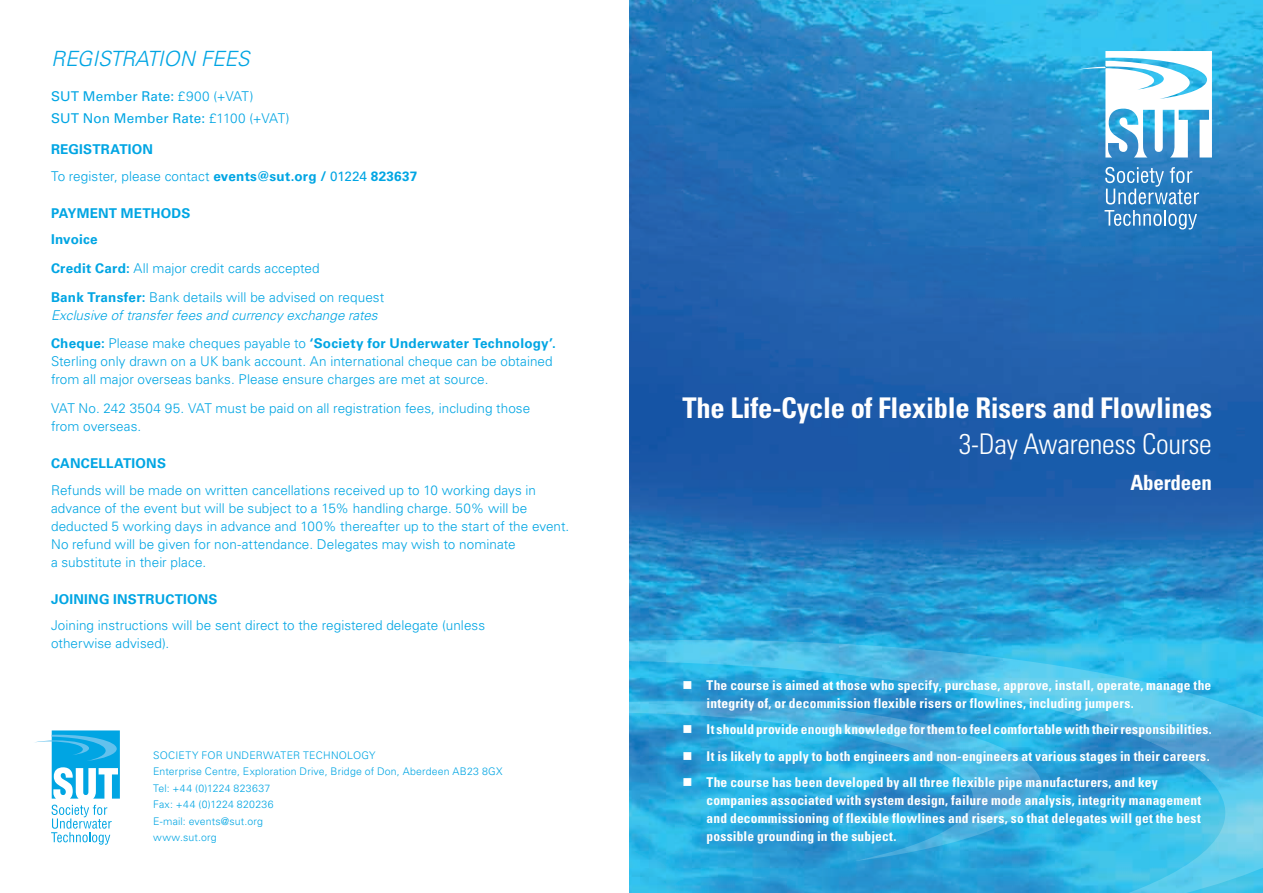
<style>
.page{position:relative;width:1263px;height:893px;background:#fff}
.page>*{position:absolute;margin:0;border:0;box-sizing:border-box;transform-origin:0 0}
.t1{font:700 condensed 28.5px "Univers LT Std";letter-spacing:-.01em;color:#fff}
.t2{font:300 condensed 28.5px "Univers LT Std";letter-spacing:-.01em;color:#fff}
.t3{font:italic 300 21px "Univers LT Std";letter-spacing:-.02em;color:#00a5e3}
.t4{font:700 condensed 21px "Univers LT Std";letter-spacing:-.01em;color:#fff}
.t5{font:300 13.5px/18px "Univers LT Std";letter-spacing:.005em;color:#00a5e3}
.t6{font:700 condensed 13.5px/18px "Univers LT Std";letter-spacing:.015em;color:#fff}
.t7{font:700 13.5px/26.5px "Univers LT Std";letter-spacing:.015em;color:#00a5e3}
.t8{font:italic 300 13.5px/28.7px "Univers LT Std";color:#00a5e3}
.t9{font:13.5px/22.2px "Univers LT Std";letter-spacing:.01em;color:#00a5e3}
.t10{font:300 10.5px/16.5px "Univers LT Std";letter-spacing:.015em;color:#00a5e3}
.s1{font-weight:300}
.s2{font-weight:400}
.s3{font-weight:700}
.s4{font-weight:700;font-style:normal}
.s5{font-style:normal}
</style>
<div class="page">
<img style="left:629px;top:0;width:634px;height:640px">
<svg style="left:1104px;top:167px;width:95px;height:63px;background:#5395cb"></svg>
<svg style="left:1077px;top:51px;width:135px;height:107px"></svg>
<svg style="left:51px;top:805px;width:61px;height:40px"></svg>
<svg style="left:35px;top:730px;width:85px;height:69px"></svg>
<svg style="left:629px;top:640px;width:634px;height:253px;background:#37aedf"></svg>
<h2 class="t3" style="left:51px;top:46px;width:200px">REGISTRATION FEES</h2>
<p class="t9" style="left:51px;top:85px;width:240px">SUT Member Rate: <span class="s1">£900 (+VAT)<br></span>SUT Non Member Rate: <span class="s1">£1100 (+VAT)</span></p>
<p class="t7" style="left:51px;top:136px;width:368px">REGISTRATION<br><span class="s1">To register, please contact</span> events@sut.org / <span class="s2">01224</span> 823637</p>
<p class="t7" style="left:51px;top:200px;width:141px">PAYMENT METHODS<br>Invoice</p>
<p class="t5" style="left:51px;top:254px;width:335px;line-height:28.7px"><span class="s3">Credit Card:</span> All major credit cards accepted<br><span class="s3">Bank Transfer:</span> Bank details will be advised on request</p>
<p class="t8" style="left:51px;top:301px;width:506px">Exclusive of transfer fees and currency exchange rates<br><span class="s4">Cheque:</span> <span class="s5">Please make cheques payable to</span> <span class="s4">‘Society for Underwater Technology’.</span></p>
<p class="t5" style="left:51px;top:352px;width:503px">Sterling only drawn on a UK bank account. An international cheque can be obtained from all major overseas banks. Please ensure charges are met at source.</p>
<p class="t5" style="left:51px;top:399px;width:481px">VAT No. 242 3504 95. VAT must be paid on all registration fees, including those from overseas.</p>
<p class="t7" style="left:51px;top:450px;width:116px">CANCELLATIONS</p>
<p class="t5" style="left:51px;top:481px;width:520px">Refunds will be made on written cancellations received up to 10 working days in advance of the event but will be subject to a 15% handling charge. 50% will be deducted 5 working days in advance and 100% thereafter up to the start of the event.<br>No refund will be given for non-attendance. Delegates may wish to nominate<br>a substitute in their place.</p>
<p class="t7" style="left:51px;top:586px;width:168px">JOINING INSTRUCTIONS</p>
<p class="t5" style="left:51px;top:616px;width:436px">Joining instructions will be sent direct to the registered delegate (unless otherwise advised).</p>
<p class="t10" style="left:153px;top:747px;width:351px">SOCIETY FOR UNDERWATER TECHNOLOGY<br>Enterprise Centre, Exploration Drive, Bridge of Don, Aberdeen AB23 8GX<br>Tel: +44 (0)1224 823637<br>Fax: +44 (0)1224 820236<br>E-mail: events@sut.org<br>www.sut.org</p>
<h1 class="t1" style="left:682px;top:391px;width:531px">The Life-Cycle of Flexible Risers and Flowlines</h1>
<h1 class="t2" style="left:959px;top:427px;width:255px">3-Day Awareness Course</h1>
<h2 class="t4" style="left:1130px;top:470px;width:83px">Aberdeen</h2>
<p class="t6" style="left:706px;top:676px;width:506px;text-indent:-24px">■ The course is aimed at those who specify, purchase, approve, install, operate, manage the integrity of, or decommission flexible risers or flowlines, including jumpers.</p>
<p class="t6" style="left:682px;top:720px;width:531px">■ It should provide enough knowledge for them to feel comfortable with their responsibilities.</p>
<p class="t6" style="left:682px;top:747px;width:529px">■ It is likely to apply to both engineers and non-engineers at various stages in their careers.</p>
<p class="t6" style="left:706px;top:773px;width:496px;text-indent:-24px">■ The course has been developed by all three flexible pipe manufacturers, and key companies associated with system design, failure mode analysis, integrity management and decommissioning of flexible flowlines and risers, so that delegates will get the best possible grounding in the subject.</p>
</div>
